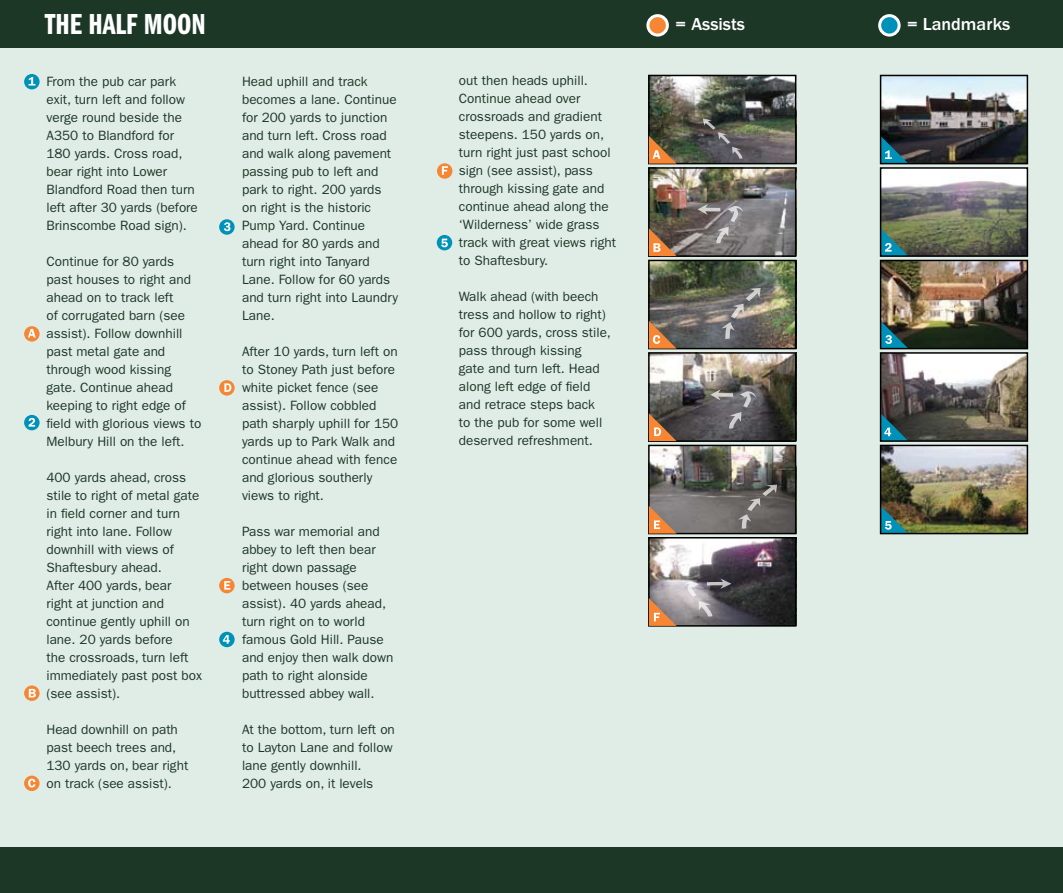
<style>
.page{position:relative;width:1063px;height:893px;background:#fff}
.page>*{position:absolute;margin:0;border:0;box-sizing:border-box;transform-origin:0 0}
.t1{font:30px "ITC Franklin Gothic Std Dm Cp";color:#fff}
.t2{font:500 18px "ITC Franklin Gothic Std";color:#fff}
.t3{font:13.5px/18px "ITC Franklin Gothic Std";color:#1d3727}
</style>
<div class="page">
<div style="left:0;top:45px;width:1063px;height:807px;background:#e0ede6"></div>
<div style="left:0;top:0;width:1063px;height:47px;background:#1d3727"></div>
<div style="left:0;top:847px;width:1063px;height:46px;background:#1d3727"></div>
<svg style="left:880px;top:16px;width:19px;height:19px"></svg>
<div style="left:878px;top:14px;width:23px;height:23px;border:3px solid #fff;border-radius:50%"></div>
<svg style="left:648px;top:16px;width:19px;height:19px"></svg>
<div style="left:646px;top:14px;width:23px;height:23px;border:3px solid #fff;border-radius:50%"></div>
<img style="left:883px;top:78px;width:142px;height:83px">
<img style="left:883px;top:170px;width:142px;height:84px">
<img style="left:883px;top:263px;width:142px;height:83px">
<img style="left:883px;top:355px;width:142px;height:84px">
<img style="left:883px;top:448px;width:142px;height:83px">
<img style="left:651px;top:170px;width:142px;height:84px">
<img style="left:651px;top:355px;width:142px;height:84px">
<img style="left:651px;top:540px;width:142px;height:84px">
<img style="left:651px;top:448px;width:142px;height:83px">
<div style="left:648px;top:445px;width:148px;height:89px;border:2px solid #000"></div>
<div style="left:648px;top:352px;width:148px;height:90px;border:2px solid #000"></div>
<img style="left:651px;top:263px;width:142px;height:83px">
<div style="left:648px;top:260px;width:148px;height:89px;border:2px solid #000"></div>
<div style="left:648px;top:167px;width:148px;height:90px;border:2px solid #000"></div>
<img style="left:651px;top:78px;width:142px;height:83px">
<div style="left:648px;top:75px;width:148px;height:89px;border:2px solid #000"></div>
<div style="left:648px;top:537px;width:148px;height:90px;border:2px solid #000"></div>
<svg style="left:883px;top:136px;width:25px;height:25px"></svg>
<svg style="left:883px;top:228px;width:25px;height:26px"></svg>
<svg style="left:883px;top:321px;width:25px;height:25px"></svg>
<svg style="left:883px;top:413px;width:25px;height:26px"></svg>
<svg style="left:883px;top:506px;width:25px;height:25px"></svg>
<svg style="left:649px;top:136px;width:28px;height:28px"></svg>
<svg style="left:649px;top:228px;width:28px;height:28px"></svg>
<svg style="left:649px;top:321px;width:28px;height:28px"></svg>
<svg style="left:649px;top:413px;width:28px;height:28px"></svg>
<svg style="left:649px;top:506px;width:28px;height:28px"></svg>
<svg style="left:24px;top:326px;width:16px;height:16px"></svg>
<svg style="left:28px;top:329px;width:8px;height:8px"></svg>
<svg style="left:24px;top:685px;width:16px;height:16px"></svg>
<svg style="left:29px;top:689px;width:7px;height:8px"></svg>
<svg style="left:24px;top:776px;width:16px;height:15px"></svg>
<svg style="left:28px;top:779px;width:7px;height:8px"></svg>
<svg style="left:219px;top:380px;width:16px;height:16px"></svg>
<svg style="left:224px;top:383px;width:7px;height:9px"></svg>
<svg style="left:219px;top:578px;width:16px;height:15px"></svg>
<svg style="left:224px;top:581px;width:6px;height:9px"></svg>
<svg style="left:24px;top:74px;width:16px;height:15px"></svg>
<svg style="left:29px;top:77px;width:7px;height:9px"></svg>
<svg style="left:24px;top:415px;width:16px;height:15px"></svg>
<svg style="left:29px;top:418px;width:6px;height:9px"></svg>
<svg style="left:219px;top:219px;width:16px;height:16px"></svg>
<svg style="left:224px;top:222px;width:7px;height:9px"></svg>
<div style="left:219px;top:632px;width:16px;height:15px;background:#0091b8;border-radius:50%"></div>
<svg style="left:223px;top:635px;width:7px;height:9px"></svg>
<div style="left:437px;top:235px;width:15px;height:15px;background:#0091b8;border-radius:50%"></div>
<svg style="left:441px;top:239px;width:7px;height:8px"></svg>
<div style="left:880px;top:75px;width:148px;height:89px;border:2px solid #000"></div>
<div style="left:880px;top:167px;width:148px;height:90px;border:2px solid #000"></div>
<div style="left:880px;top:260px;width:148px;height:89px;border:2px solid #000"></div>
<div style="left:880px;top:352px;width:148px;height:90px;border:2px solid #000"></div>
<div style="left:880px;top:445px;width:148px;height:89px;border:2px solid #000"></div>
<svg style="left:649px;top:598px;width:28px;height:28px"></svg>
<svg style="left:703px;top:118px;width:40px;height:41px;background:#5c5c5a"></svg>
<svg style="left:698px;top:204px;width:45px;height:39px;background:#898585"></svg>
<svg style="left:721px;top:288px;width:40px;height:51px;background:#7d7a78"></svg>
<svg style="left:710px;top:389px;width:46px;height:40px;background:#747275"></svg>
<svg style="left:738px;top:485px;width:39px;height:44px;background:#6f6c69"></svg>
<svg style="left:683px;top:578px;width:49px;height:38px;background:#888489"></svg>
<svg style="left:437px;top:163px;width:15px;height:16px"></svg>
<svg style="left:442px;top:166px;width:6px;height:9px"></svg>
<p class="t1" style="left:45px;top:8px;width:162px">THE HALF MOON</p>
<p class="t2" style="left:676px;top:14px;width:71px">= Assists</p>
<p class="t2" style="left:907px;top:14px;width:105px">= Landmarks</p>
<p class="t3" style="left:46px;top:72px;width:153px">From the pub car park exit, turn left and follow verge round beside the<br>A350 to Blandford for<br>180 yards. Cross road, bear right into Lower<br>Blandford Road then turn left after 30 yards (before<br>Brinscombe Road sign).</p>
<p class="t3" style="left:46px;top:252px;width:156px">Continue for 80 yards past houses to right and ahead on to track left<br>of corrugated barn (see assist). Follow downhill past metal gate and through wood kissing gate. Continue ahead keeping to right edge of field with glorious views to<br>Melbury Hill on the left.</p>
<p class="t3" style="left:46px;top:468px;width:157px">400 yards ahead, cross stile to right of metal gate in field corner and turn right into lane. Follow downhill with views of<br>Shaftesbury ahead.<br>After 400 yards, bear<br>right at junction and continue gently uphill on lane. 20 yards before<br>the crossroads, turn left immediately past post box (see assist).</p>
<p class="t3" style="left:46px;top:720px;width:143px">Head downhill on path past beech trees and,<br>130 yards on, bear right on track (see assist).</p>
<p class="t3" style="left:242px;top:72px;width:158px">Head uphill and track becomes a lane. Continue for 200 yards to junction and turn left. Cross road and walk along pavement passing pub to left and park to right. 200 yards on right is the historic<br>Pump Yard. Continue ahead for 80 yards and turn right into Tanyard<br>Lane. Follow for 60 yards and turn right into Laundry<br>Lane.</p>
<p class="t3" style="left:242px;top:342px;width:158px">After 10 yards, turn left on to Stoney Path just before white picket fence (see assist). Follow cobbled path sharply uphill for 150 yards up to Park Walk and continue ahead with fence and glorious southerly views to right.</p>
<p class="t3" style="left:242px;top:522px;width:153px">Pass war memorial and abbey to left then bear right down passage between houses (see assist). 40 yards ahead, turn right on to world famous Gold Hill. Pause and enjoy then walk down path to right alonside buttressed abbey wall.</p>
<p class="t3" style="left:242px;top:720px;width:154px">At the bottom, turn left on to Layton Lane and follow lane gently downhill.<br>200 yards on, it levels</p>
<p class="t3" style="left:459px;top:71px;width:159px">out then heads uphill.<br>Continue ahead over crossroads and gradient steepens. 150 yards on, turn right just past school sign (see assist), pass through kissing gate and continue ahead along the ‘Wilderness’ wide grass track with great views right to Shaftesbury.</p>
<p class="t3" style="left:459px;top:287px;width:154px">Walk ahead (with beech tress and hollow to right) for 600 yards, cross stile, pass through kissing<br>gate and turn left. Head along left edge of field and retrace steps back<br>to the pub for some well deserved refreshment.</p>
</div>
